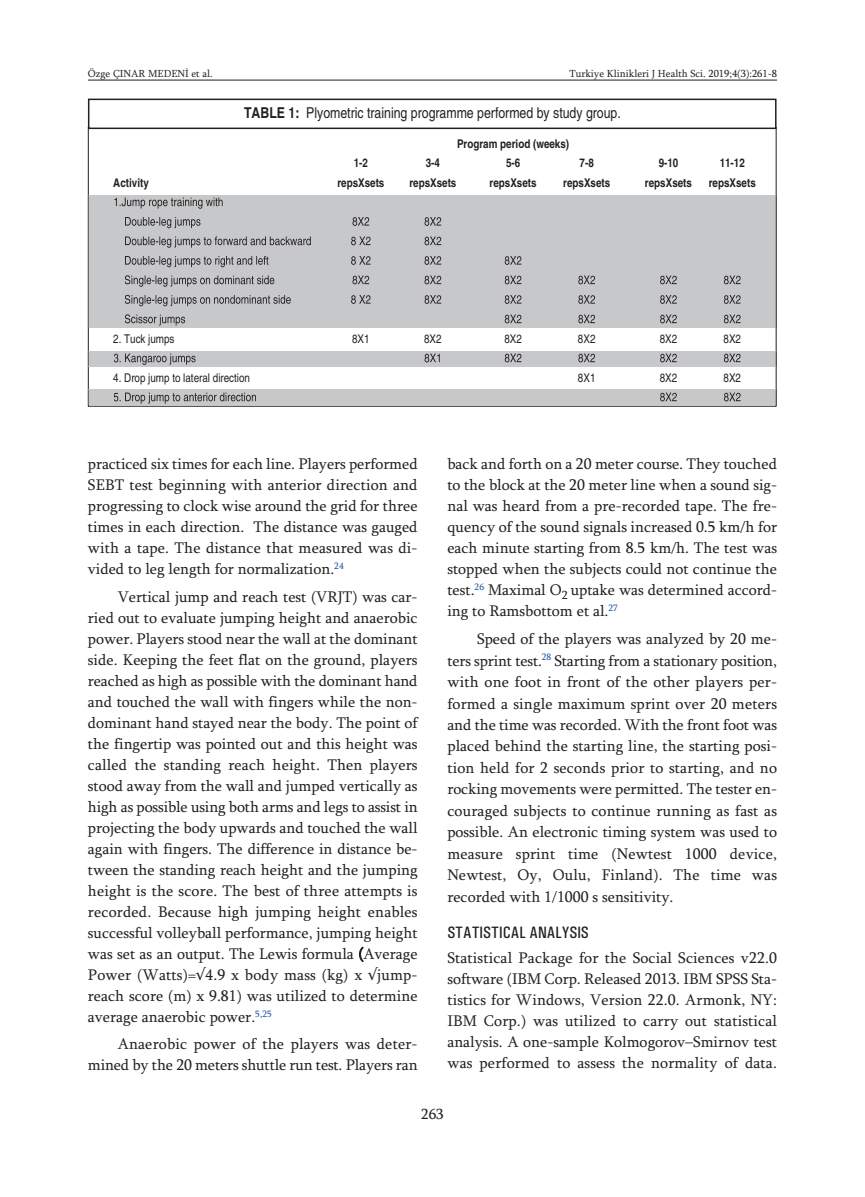
<style>
.page{position:relative;width:865px;height:1197px;background:#fff}
.page>*{position:absolute;margin:0;border:0;box-sizing:border-box;transform-origin:0 0}
.t1{font:500 condensed 16.5px "Univers";color:#231f20}
.t2{font:15.75px/21px "Sylfaen";color:#231f20;text-align:justify}
.t3{font:condensed 15px "Helvetica";color:#231f20}
.t4{font:15px "Sylfaen";color:#231f20}
.t5{font:700 condensed 12px "Helvetica";color:#231f20}
.t6{font:condensed 12px "Helvetica";color:#231f20}
.t7{font:10.5px "Sylfaen";color:#231f20}
.s1{font-weight:700}
</style>
<div class="page">
<hr style="left:88px;top:80px;width:689px;height:1px;background:#231f20">
<div style="left:88px;top:99px;width:688px;height:30px;border:2px solid #231f20"></div>
<div style="left:89px;top:195px;width:686px;height:133px;background:#c7c8ca"></div>
<hr style="left:776px;top:195px;width:1px;height:133px;background:#231f20">
<hr style="left:88px;top:195px;width:1px;height:133px;background:#231f20">
<hr style="left:775px;top:195px;width:1px;height:133px;background:#231f20">
<svg style="left:114px;top:197px;width:70px;height:11px"></svg>
<svg style="left:125px;top:217px;width:75px;height:11px"></svg>
<svg style="left:125px;top:236px;width:75px;height:12px"></svg>
<svg style="left:125px;top:256px;width:75px;height:11px"></svg>
<svg style="left:125px;top:275px;width:67px;height:12px"></svg>
<svg style="left:125px;top:295px;width:67px;height:11px"></svg>
<svg style="left:125px;top:314px;width:60px;height:11px"></svg>
<div style="left:89px;top:351px;width:686px;height:15px;background:#c7c8ca"></div>
<svg style="left:88px;top:351px;width:1px;height:15px"></svg>
<svg style="left:775px;top:351px;width:2px;height:15px"></svg>
<svg style="left:114px;top:353px;width:62px;height:12px"></svg>
<div style="left:89px;top:389px;width:686px;height:15px;background:#c7c8ca"></div>
<svg style="left:88px;top:389px;width:1px;height:15px"></svg>
<svg style="left:775px;top:389px;width:2px;height:15px"></svg>
<svg style="left:114px;top:392px;width:74px;height:11px"></svg>
<p class="t7" style="left:88px;top:67px;width:126px">Özge ÇINAR MEDENİ et al.</p>
<p class="t7" style="left:569px;top:67px;width:209px">Turkiye Klinikleri J Health Sci. 2019;4(3):261-8</p>
<p class="t3" style="left:244px;top:104px;width:378px"><span class="s1">TABLE 1:</span> Plyometric training programme performed by study group.</p>
<p class="t5" style="left:457px;top:136px;width:114px">Program period (weeks)</p>
<p class="t5" style="left:354px;top:156px;width:16px">1-2</p>
<p class="t5" style="left:426px;top:156px;width:16px">3-4</p>
<p class="t5" style="left:506px;top:156px;width:16px">5-6</p>
<p class="t5" style="left:579px;top:156px;width:16px">7-8</p>
<p class="t5" style="left:658px;top:156px;width:21px">9-10</p>
<p class="t5" style="left:719px;top:156px;width:27px">11-12</p>
<p class="t5" style="left:113px;top:175px;width:37px">Activity</p>
<p class="t5" style="left:337px;top:175px;width:49px">repsXsets</p>
<p class="t5" style="left:409px;top:175px;width:49px">repsXsets</p>
<p class="t5" style="left:489px;top:175px;width:49px">repsXsets</p>
<p class="t5" style="left:563px;top:175px;width:49px">repsXsets</p>
<p class="t5" style="left:645px;top:175px;width:49px">repsXsets</p>
<p class="t5" style="left:708px;top:175px;width:49px">repsXsets</p>
<p class="t6" style="left:113px;top:331px;width:63px">2. Tuck jumps</p>
<p class="t6" style="left:352px;top:331px;width:19px">8X1</p>
<p class="t6" style="left:424px;top:331px;width:19px">8X2</p>
<p class="t6" style="left:504px;top:331px;width:19px">8X2</p>
<p class="t6" style="left:578px;top:331px;width:19px">8X2</p>
<p class="t6" style="left:659px;top:331px;width:19px">8X2</p>
<p class="t6" style="left:723px;top:331px;width:19px">8X2</p>
<p class="t6" style="left:113px;top:370px;width:138px">4. Drop jump to lateral direction</p>
<p class="t6" style="left:578px;top:370px;width:19px">8X1</p>
<p class="t6" style="left:659px;top:370px;width:19px">8X2</p>
<p class="t6" style="left:723px;top:370px;width:19px">8X2</p>
<p class="t2" style="left:88px;top:453px;width:331px">practiced six times for each line. Players performed SEBT test beginning with anterior direction and progressing to clock wise around the grid for three times in each direction. The distance was gauged with a tape. The distance that measured was di&shy;vided to leg length for normalization.<sup>24</sup></p>
<p class="t2" style="left:88px;top:585px;width:331px;text-indent:30px">Vertical jump and reach test (VRJT) was car&shy;ried out to evaluate jumping height and anaerobic power. Players stood near the wall at the dominant side. Keeping the feet flat on the ground, players reached as high as possible with the dominant hand and touched the wall with fingers while the non&shy;dominant hand stayed near the body. The point of the fingertip was pointed out and this height was called the standing reach height. Then players stood away from the wall and jumped vertically as high as possible using both arms and legs to assist in projecting the body upwards and touched the wall again with fingers. The difference in distance be&shy;tween the standing reach height and the jumping height is the score. The best of three attempts is recorded. Because high jumping height enables successful volleyball performance, jumping height was set as an output. The Lewis formula (Average Power (Watts)=√4.9 x body mass (kg) x √jump&shy;reach score (m) x 9.81) was utilized to determine average anaerobic power.<sup>5,25</sup></p>
<p class="t2" style="left:88px;top:1033px;width:331px;text-align:right">Anaerobic power of the players was deter&shy;mined by the 20 meters shuttle run test. Players ran</p>
<p class="t2" style="left:447px;top:453px;width:331px">back and forth on a 20 meter course. They touched to the block at the 20 meter line when a sound sig&shy;nal was heard from a pre-recorded tape. The fre&shy;quency of the sound signals increased 0.5 km/h for each minute starting from 8.5 km/h. The test was stopped when the subjects could not continue the test.<sup>26</sup> Maximal O<sub>2</sub> uptake was determined accord&shy;ing to Ramsbottom et al.<sup>27</sup></p>
<p class="t2" style="left:447px;top:628px;width:331px;line-height:21.5px;text-indent:30px">Speed of the players was analyzed by 20 me&shy;ters sprint test.<sup>28</sup> Starting from a stationary position, with one foot in front of the other players per&shy;formed a single maximum sprint over 20 meters and the time was recorded. With the front foot was placed behind the starting line, the starting posi&shy;tion held for 2 seconds prior to starting, and no rocking movements were permitted. The tester en&shy;couraged subjects to continue running as fast as possible. An electronic timing system was used to measure sprint time (Newtest 1000 device, Newtest, Oy, Oulu, Finland). The time was recorded with 1/1000 s sensitivity.</p>
<p class="t1" style="left:447px;top:922px;width:143px">STATISTICAL ANALYSIS</p>
<p class="t2" style="left:447px;top:946px;width:331px">Statistical Package for the Social Sciences v22.0 software (IBM Corp. Released 2013. IBM SPSS Sta&shy;tistics for Windows, Version 22.0. Armonk, NY:<br>IBM Corp.) was utilized to carry out statistical analysis. A one-sample Kolmogorov–Smirnov test was performed to assess the normality of data.</p>
<p class="t4" style="left:421px;top:1104px;width:24px">263</p>
</div>
